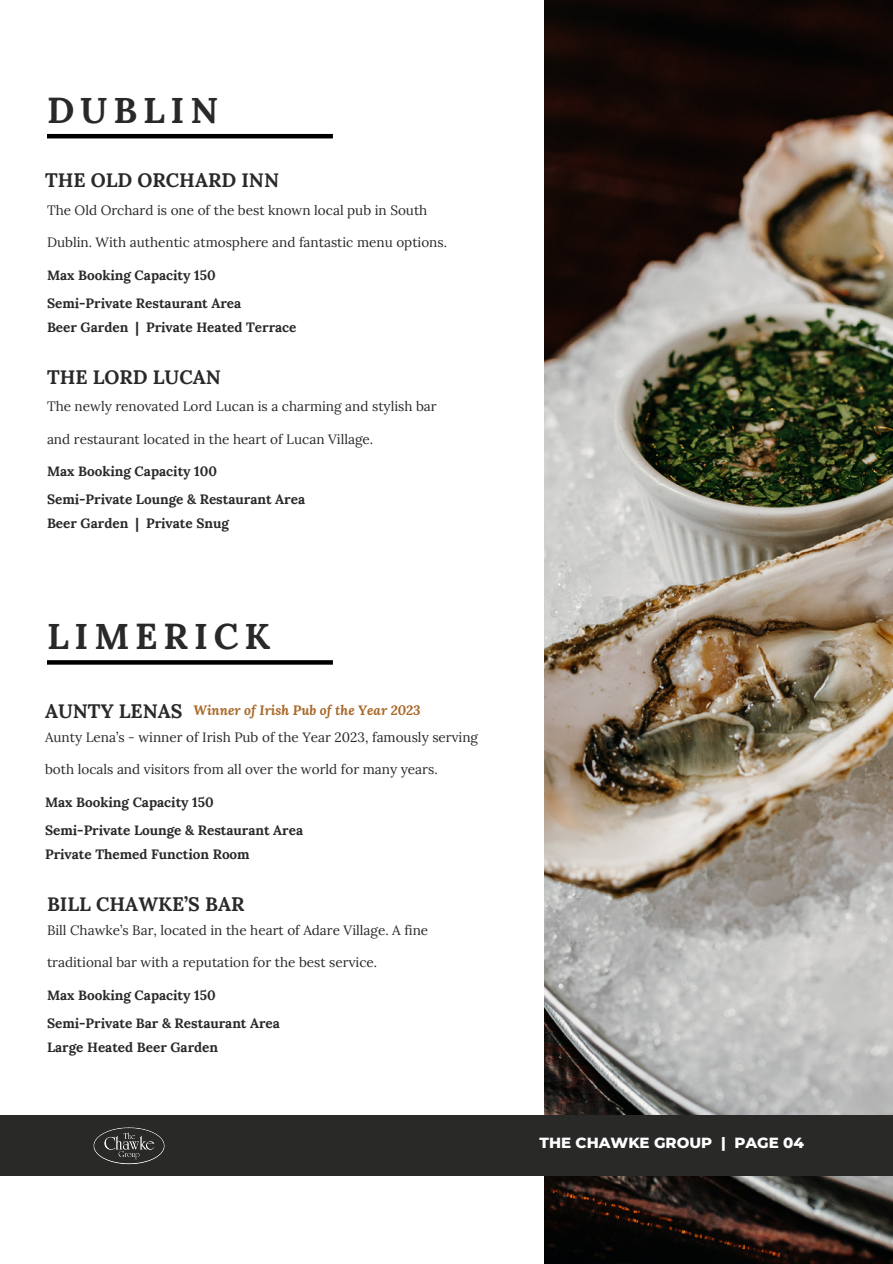
<style>
.page{position:relative;width:893px;height:1264px;background:#fff}
.page>*{position:absolute;margin:0;border:0;box-sizing:border-box;transform-origin:0 0}
.t1{font:700 36px "Lora";letter-spacing:.16em;color:#292928}
.t2{font:700 19.5px "Lora";color:#292928}
.t3{font:800 15px "Montserrat";color:#fff}
.t4{font:13.5px "Lora";color:#292928}
.t5{font:700 13.5px "Lora";color:#292928}
.t6{font:italic 700 13.5px "Lora";color:#a86929}
</style>
<div class="page">
<img style="left:544px;top:0;width:348px;height:1263px">
<div style="left:0;top:1115px;width:892px;height:60px;background:#292928"></div>
<img style="left:93px;top:1127px;width:72px;height:38px">
<hr style="left:47px;top:134px;width:286px;height:4px;background:#000">
<svg style="left:47px;top:660px;width:286px;height:4px"></svg>
<p class="t1" style="left:47px;top:87px;width:173px">DUBLIN</p>
<p class="t2" style="left:45px;top:167px;width:235px">THE OLD ORCHARD INN</p>
<p class="t4" style="left:47px;top:201px;width:382px">The Old Orchard is one of the best known local pub in South</p>
<p class="t4" style="left:47px;top:233px;width:401px">Dublin. With authentic atmosphere and fantastic menu options.</p>
<p class="t5" style="left:47px;top:266px;width:170px">Max Booking Capacity 150</p>
<p class="t5" style="left:47px;top:294px;width:196px">Semi-Private Restaurant Area</p>
<p class="t5" style="left:47px;top:318px;width:251px">Beer Garden | Private Heated Terrace</p>
<p class="t2" style="left:47px;top:364px;width:175px">THE LORD LUCAN</p>
<p class="t4" style="left:47px;top:397px;width:391px">The newly renovated Lord Lucan is a charming and stylish bar</p>
<p class="t4" style="left:47px;top:430px;width:328px">and restaurant located in the heart of Lucan Village.</p>
<p class="t5" style="left:47px;top:463px;width:171px">Max Booking Capacity 100</p>
<p class="t5" style="left:47px;top:491px;width:259px">Semi-Private Lounge &amp; Restaurant Area</p>
<p class="t5" style="left:47px;top:514px;width:183px">Beer Garden | Private Snug</p>
<p class="t1" style="left:47px;top:613px;width:224px">LIMERICK</p>
<p class="t2" style="left:45px;top:698px;width:139px">AUNTY LENAS</p>
<h4 class="t4" style="left:45px;top:728px;width:434px">Aunty Lena’s - winner of Irish Pub of the Year 2023, famously serving</h4>
<h4 class="t4" style="left:45px;top:760px;width:394px">both locals and visitors from all over the world for many years.</h4>
<p class="t5" style="left:45px;top:793px;width:170px">Max Booking Capacity 150</p>
<p class="t5" style="left:45px;top:821px;width:259px">Semi-Private Lounge &amp; Restaurant Area</p>
<p class="t5" style="left:45px;top:845px;width:206px">Private Themed Function Room</p>
<p class="t2" style="left:47px;top:891px;width:199px">BILL CHAWKE’S BAR</p>
<p class="t4" style="left:47px;top:921px;width:383px">Bill Chawke’s Bar, located in the heart of Adare Village. A fine</p>
<p class="t4" style="left:47px;top:953px;width:332px">traditional bar with a reputation for the best service.</p>
<p class="t5" style="left:47px;top:986px;width:170px">Max Booking Capacity 150</p>
<p class="t5" style="left:47px;top:1014px;width:234px">Semi-Private Bar &amp; Restaurant Area</p>
<p class="t5" style="left:47px;top:1038px;width:173px">Large Heated Beer Garden</p>
<h3 class="t6" style="left:193px;top:701px;width:229px">Winner of Irish Pub of the Year 2023</h3>
<p class="t3" style="left:539px;top:1133px;width:266px">THE CHAWKE GROUP | PAGE 04</p>
</div>
